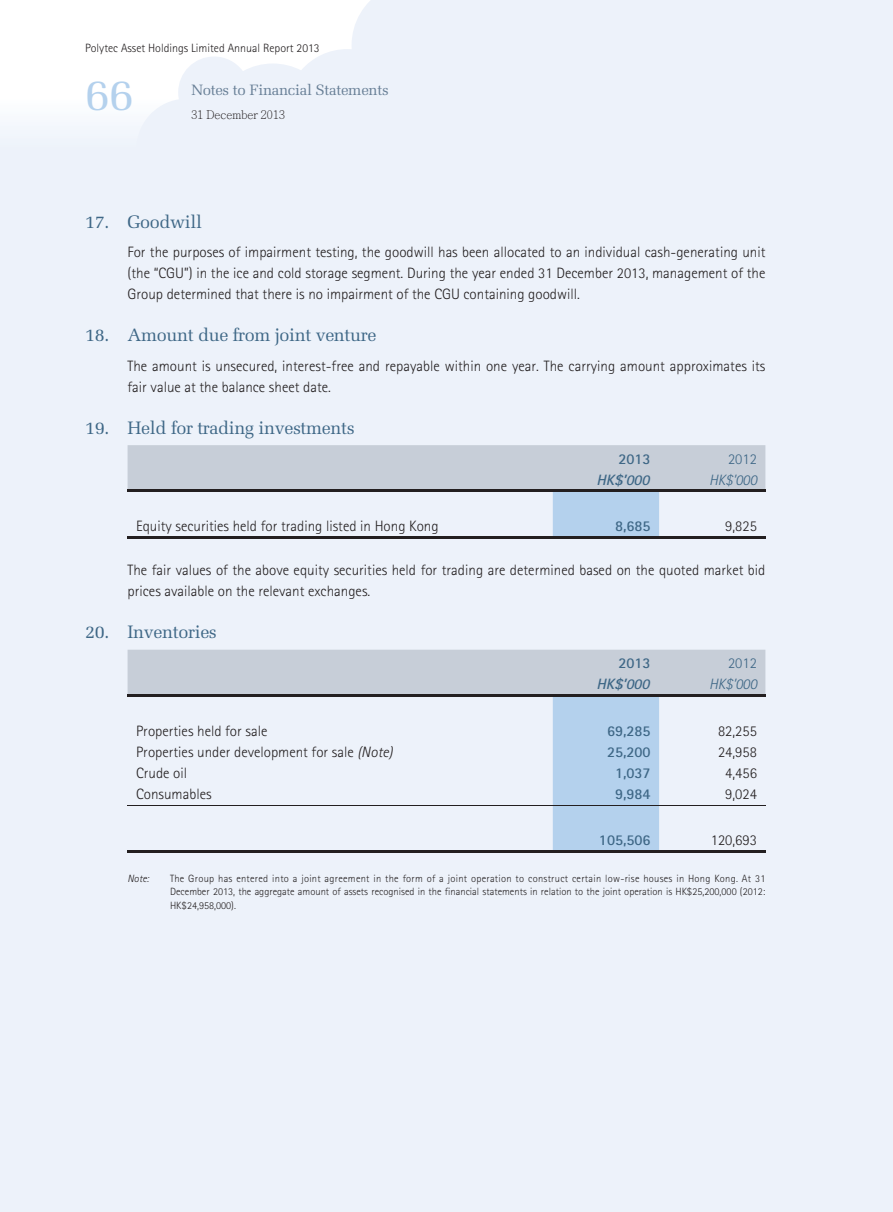
<style>
.page{position:relative;width:893px;height:1212px;background:#edf2fa}
.page>*{position:absolute;margin:0;border:0;box-sizing:border-box;transform-origin:0 0}
.t1{font:45px "Melior LT Std";color:#b4d1ed}
.t2{font:18px "Melior LT Std";letter-spacing:-.02em;color:#3e6786}
.t3{font:300 15px/21px "Rotis Sans Serif Std";color:#231f20}
.t4{font:700 15px "Rotis Sans Serif Std";color:#3e6786}
.t5{font:15px "Melior LT Std";letter-spacing:-.02em;color:#687f96}
.t6{font:italic 700 15px "Rotis Sans Serif Std";color:#3e6786}
.t7{font:italic 300 15px "Rotis Sans Serif Std";letter-spacing:-.01em;color:#3e6786}
.t8{font:300 15px "Rotis Sans Serif Std";color:#3e6786}
.t9{font:300 12px "Rotis Sans Serif Std";color:#231f20}
.t10{font:12px "Adobe Ming Std Light E Ten B5 H";color:#231f20}
.t11{font:300 10.5px/13.5px "Rotis Sans Serif Std";color:#231f20;text-align:justify}
.t12{font:italic 300 10.5px "Rotis Sans Serif Std";color:#231f20}
.s1{font-style:italic}
</style>
<div class="page">
<svg style="left:0;top:0;width:370px;height:116px"></svg>
<svg style="left:128px;top:445px;width:637px;height:91px"></svg>
<hr style="left:128px;top:489px;width:425px;height:3px;background:#231f20">
<hr style="left:553px;top:489px;width:106px;height:3px;background:#231f20">
<hr style="left:659px;top:489px;width:106px;height:3px;background:#231f20">
<hr style="left:128px;top:536px;width:425px;height:2px;background:#231f20">
<hr style="left:553px;top:536px;width:106px;height:2px;background:#231f20">
<hr style="left:659px;top:536px;width:106px;height:2px;background:#231f20">
<svg style="left:128px;top:650px;width:637px;height:200px"></svg>
<hr style="left:128px;top:694px;width:425px;height:2px;background:#231f20">
<hr style="left:553px;top:694px;width:106px;height:2px;background:#231f20">
<hr style="left:659px;top:694px;width:106px;height:2px;background:#231f20">
<hr style="left:128px;top:805px;width:425px;height:1px;background:#231f20">
<hr style="left:553px;top:805px;width:106px;height:1px;background:#231f20">
<hr style="left:659px;top:805px;width:106px;height:1px;background:#231f20">
<hr style="left:128px;top:850px;width:425px;height:2px;background:#231f20">
<hr style="left:553px;top:850px;width:106px;height:2px;background:#231f20">
<hr style="left:659px;top:850px;width:106px;height:2px;background:#231f20">
<p class="t9" style="left:85px;top:44px;width:236px">Polytec Asset Holdings Limited Annual Report 2013</p>
<p class="t5" style="left:191px;top:83px;width:199px">Notes to Financial Statements</p>
<p class="t10" style="left:191px;top:110px;width:95px">31 December 2013</p>
<p class="t1" style="left:85px;top:72px;width:51px">66</p>
<p class="t2" style="left:85px;top:212px;width:118px">17. Goodwill</p>
<p class="t3" style="left:128px;top:243px;width:639px;text-align:justify">For the purposes of impairment testing, the goodwill has been allocated to an individual cash-generating unit (the “CGU”) in the ice and cold storage segment. During the year ended 31 December 2013, management of the Group determined that there is no impairment of the CGU containing goodwill.</p>
<p class="t2" style="left:85px;top:326px;width:293px">18. Amount due from joint venture</p>
<p class="t3" style="left:128px;top:356px;width:639px">The amount is unsecured, interest-free and repayable within one year. The carrying amount approximates its fair value at the balance sheet date.</p>
<p class="t2" style="left:85px;top:418px;width:271px">19. Held for trading investments</p>
<p class="t4" style="left:618px;top:453px;width:34px">2013</p>
<p class="t8" style="left:728px;top:453px;width:30px">2012</p>
<p class="t6" style="left:597px;top:474px;width:58px">HK$’000</p>
<p class="t7" style="left:709px;top:474px;width:49px">HK$’000</p>
<p class="t3" style="left:136px;top:517px;width:304px">Equity securities held for trading listed in Hong Kong</p>
<p class="t4" style="left:615px;top:520px;width:37px">8,685</p>
<p class="t3" style="left:725px;top:517px;width:33px">9,825</p>
<p class="t3" style="left:128px;top:561px;width:639px">The fair values of the above equity securities held for trading are determined based on the quoted market bid prices available on the relevant exchanges.</p>
<p class="t2" style="left:85px;top:623px;width:133px">20. Inventories</p>
<p class="t4" style="left:618px;top:657px;width:34px">2013</p>
<p class="t8" style="left:728px;top:657px;width:30px">2012</p>
<p class="t6" style="left:597px;top:678px;width:58px">HK$’000</p>
<p class="t7" style="left:709px;top:678px;width:49px">HK$’000</p>
<p class="t3" style="left:136px;top:721px;width:133px">Properties held for sale</p>
<p class="t4" style="left:607px;top:725px;width:45px">69,285</p>
<p class="t3" style="left:718px;top:721px;width:40px">82,255</p>
<p class="t3" style="left:136px;top:742px;width:258px">Properties under development for sale <span class="s1">(Note)</span></p>
<p class="t4" style="left:607px;top:746px;width:45px">25,200</p>
<p class="t3" style="left:718px;top:742px;width:40px">24,958</p>
<p class="t3" style="left:136px;top:763px;width:53px">Crude oil</p>
<p class="t4" style="left:615px;top:767px;width:37px">1,037</p>
<p class="t3" style="left:725px;top:763px;width:33px">4,456</p>
<p class="t3" style="left:136px;top:784px;width:77px">Consumables</p>
<p class="t4" style="left:615px;top:788px;width:37px">9,984</p>
<p class="t3" style="left:725px;top:784px;width:33px">9,024</p>
<p class="t4" style="left:599px;top:834px;width:53px">105,506</p>
<p class="t3" style="left:711px;top:831px;width:48px">120,693</p>
<p class="t12" style="left:128px;top:874px;width:23px">Note:</p>
<p class="t11" style="left:170px;top:872px;width:597px">The Group has entered into a joint agreement in the form of a joint operation to construct certain low-rise houses in Hong Kong. At 31<br>December 2013, the aggregate amount of assets recognised in the financial statements in relation to the joint operation is HK$25,200,000 (2012:<br>HK$24,958,000).</p>
</div>
